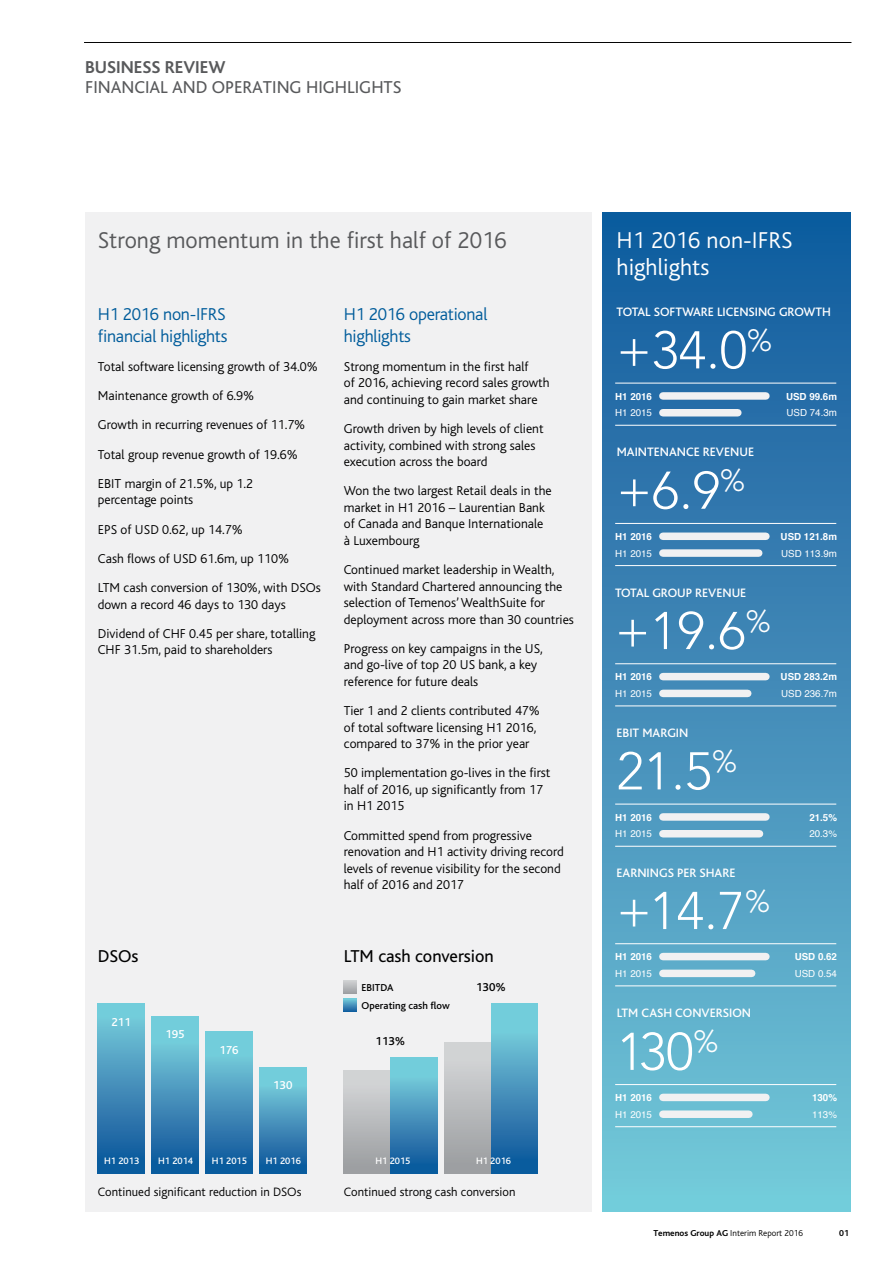
<style>
.page{position:relative;width:893px;height:1263px;background:#fff}
.page>*{position:absolute;margin:0;border:0;box-sizing:border-box;transform-origin:0 0}
.t1{font:300 52.5px "Avenir";color:#fff}
.t2{font:300 24px "Bliss";color:#58595b}
.t3{font:300 24px/27px "Bliss";color:#fff}
.t4{font:300 18px/21.6px "Bliss";letter-spacing:-.015em;color:#005c9b}
.t5{font:18px "Bliss";color:#58595b}
.t6{font:18px "Bliss";color:#000}
.t7{font:700 18px "Bliss";color:#58595b}
.t8{font:300 13.5px/16.5px "Bliss";color:#000}
.t9{font:500 12.75px "Bliss";color:#fff}
.t10{font:300 12.75px "Bliss";color:#000}
.t11{font:500 12px "Bliss";color:#fff}
.t12{font:500 12px "Bliss";color:#000}
.t13{font:500 10.5px "Bliss";color:#000}
.t14{font:700 9.75px "Helvetica";color:#fff}
.t15{font:9.75px "Helvetica";color:#fff}
.t16{font:500 9.75px "Bliss";color:#fff}
.t17{font:300 9px "Bliss";color:#000}
.t18{font:700 9px "Bliss";color:#000}
.s1{font-weight:700}
</style>
<div class="page">
<hr style="left:84px;top:42px;width:767px;height:1px;background:#000">
<div style="left:602px;top:213px;width:248px;height:999px;background:linear-gradient(to bottom,#11589c,#78c9da)"></div>
<hr style="left:615px;top:663px;width:221px;height:1px;background:#fff">
<hr style="left:615px;top:705px;width:221px;height:1px;background:#fff">
<div style="left:663px;top:673px;width:103px;height:7px;background:#f1f1f2"></div>
<div style="left:663px;top:690px;width:85px;height:7px;background:#f1f1f2"></div>
<hr style="left:615px;top:1084px;width:221px;height:1px;background:#fff">
<hr style="left:615px;top:1126px;width:221px;height:1px;background:#fff">
<div style="left:663px;top:1094px;width:103px;height:7px;background:#f1f1f2"></div>
<div style="left:663px;top:1110px;width:86px;height:8px;background:#f1f1f2"></div>
<hr style="left:615px;top:985px;width:221px;height:1px;background:#fff">
<hr style="left:615px;top:943px;width:221px;height:1px;background:#fff">
<div style="left:663px;top:953px;width:103px;height:7px;background:#f1f1f2"></div>
<div style="left:663px;top:970px;width:89px;height:7px;background:#f1f1f2"></div>
<hr style="left:615px;top:523px;width:221px;height:1px;background:#fff">
<hr style="left:615px;top:565px;width:221px;height:1px;background:#fff">
<div style="left:663px;top:532px;width:103px;height:8px;background:#f1f1f2"></div>
<div style="left:663px;top:549px;width:96px;height:8px;background:#f1f1f2"></div>
<hr style="left:615px;top:804px;width:221px;height:1px;background:#fff">
<hr style="left:615px;top:846px;width:221px;height:1px;background:#fff">
<div style="left:663px;top:813px;width:103px;height:8px;background:#f1f1f2"></div>
<div style="left:663px;top:830px;width:96px;height:7px;background:#f1f1f2"></div>
<div style="left:85px;top:213px;width:506px;height:999px;background:#f1f1f2"></div>
<hr style="left:615px;top:383px;width:221px;height:1px;background:#fff">
<hr style="left:615px;top:425px;width:221px;height:1px;background:#fff">
<div style="left:663px;top:392px;width:103px;height:8px;background:#f1f1f2"></div>
<div style="left:663px;top:409px;width:75px;height:7px;background:#f1f1f2"></div>
<div style="left:152px;top:1016px;width:46px;height:158px;background:linear-gradient(to bottom,#83dbe3,#0b5299)"></div>
<div style="left:98px;top:1003px;width:46px;height:171px;background:linear-gradient(to bottom,#7dd0dd,#074f97)"></div>
<div style="left:206px;top:1032px;width:46px;height:142px;background:linear-gradient(to bottom,#83dae2,#0b5299)"></div>
<div style="left:259px;top:1067px;width:47px;height:107px;background:linear-gradient(to bottom,#84dbe3,#0a5199)"></div>
<div style="left:344px;top:1071px;width:46px;height:103px;background:linear-gradient(to bottom,#d7d9da,#999c9f)"></div>
<div style="left:444px;top:1043px;width:47px;height:131px;background:linear-gradient(to bottom,#d7d9da,#999c9e)"></div>
<div style="left:390px;top:1057px;width:47px;height:117px;background:linear-gradient(to bottom,#83dbe3,#0a5198)"></div>
<div style="left:491px;top:1003px;width:47px;height:171px;background:linear-gradient(to bottom,#83dbe3,#0a5198)"></div>
<svg style="left:344px;top:980px;width:13px;height:31px"></svg>
<h3 class="t7" style="left:85px;top:58px;width:142px">BUSINESS REVIEW</h3>
<h3 class="t5" style="left:85px;top:77px;width:318px">FINANCIAL AND OPERATING HIGHLIGHTS</h3>
<h2 class="t2" style="left:98px;top:227px;width:411px">Strong momentum in the first half of 2016</h2>
<h2 class="t3" style="left:617px;top:227px;width:177px">H1 2016 non-IFRS highlights</h2>
<p class="t9" style="left:617px;top:305px;width:216px">TOTAL SOFTWARE LICENSING GROWTH</p>
<h1 class="t1" style="left:617px;top:319px;width:157px">+34.0<sup>%</sup></h1>
<p class="t14" style="left:615px;top:388px;width:38px">H1 2016</p>
<p class="t15" style="left:615px;top:405px;width:38px">H1 2015</p>
<h3 class="t4" style="left:344px;top:304px;width:145px">H1 2016 operational highlights</h3>
<p class="t8" style="left:344px;top:358px;width:207px">Strong momentum in the first half<br>of 2016, achieving record sales growth and continuing to gain market share</p>
<p class="t8" style="left:344px;top:421px;width:201px">Growth driven by high levels of client activity, combined with strong sales execution across the board</p>
<p class="t8" style="left:344px;top:483px;width:209px">Won the two largest Retail deals in the market in H1 2016 – Laurentian Bank of Canada and Banque Internationale à Luxembourg</p>
<p class="t8" style="left:344px;top:562px;width:232px">Continued market leadership in Wealth, with Standard Chartered announcing the selection of Temenos’ WealthSuite for deployment across more than 30 countries</p>
<p class="t8" style="left:344px;top:640px;width:201px">Progress on key campaigns in the US, and go-live of top 20 US bank, a key reference for future deals</p>
<p class="t8" style="left:344px;top:703px;width:198px">Tier 1 and 2 clients contributed 47% of total software licensing H1 2016, compared to 37% in the prior year</p>
<p class="t8" style="left:344px;top:765px;width:208px">50 implementation go-lives in the first half of 2016, up significantly from 17 in H1 2015</p>
<p class="t8" style="left:344px;top:827px;width:222px">Committed spend from progressive renovation and H1 activity driving record levels of revenue visibility for the second half of 2016 and 2017</p>
<h3 class="t4" style="left:98px;top:304px;width:131px">H1 2016 non-IFRS financial highlights</h3>
<p class="t8" style="left:98px;top:352px;width:221px;line-height:29.2px">Total software licensing growth of 34.0% Maintenance growth of 6.9%<br>Growth in recurring revenues of 11.7% Total group revenue growth of 19.6% EBIT margin of 21.5%, up 1.2</p>
<p class="t8" style="left:98px;top:485px;width:225px;line-height:29.2px">percentage points<br>EPS of USD 0.62, up 14.7%<br>Cash flows of USD 61.6m, up 110%<br>LTM cash conversion of 130%, with DSOs</p>
<p class="t8" style="left:98px;top:590px;width:219px;line-height:29.2px">down a record 46 days to 130 days<br>Dividend of CHF 0.45 per share, totalling</p>
<p class="t8" style="left:98px;top:642px;width:176px">CHF 31.5m, paid to shareholders</p>
<p class="t14" style="left:786px;top:388px;width:52px">USD 99.6m</p>
<p class="t15" style="left:787px;top:405px;width:52px">USD 74.3m</p>
<p class="t9" style="left:617px;top:445px;width:139px">MAINTENANCE REVENUE</p>
<h1 class="t1" style="left:617px;top:460px;width:130px">+6.9<sup>%</sup></h1>
<p class="t14" style="left:615px;top:529px;width:38px">H1 2016</p>
<p class="t15" style="left:615px;top:546px;width:38px">H1 2015</p>
<p class="t14" style="left:781px;top:529px;width:58px">USD 121.8m</p>
<p class="t15" style="left:781px;top:546px;width:57px">USD 113.9m</p>
<p class="t9" style="left:615px;top:586px;width:133px">TOTAL GROUP REVENUE</p>
<h1 class="t1" style="left:615px;top:600px;width:157px">+19.6<sup>%</sup></h1>
<p class="t14" style="left:615px;top:669px;width:38px">H1 2016</p>
<p class="t15" style="left:615px;top:686px;width:38px">H1 2015</p>
<p class="t14" style="left:781px;top:669px;width:58px">USD 283.2m</p>
<p class="t15" style="left:781px;top:686px;width:57px">USD 236.7m</p>
<p class="t9" style="left:617px;top:726px;width:73px">EBIT MARGIN</p>
<h1 class="t1" style="left:617px;top:740px;width:122px">21.5<sup>%</sup></h1>
<p class="t14" style="left:615px;top:809px;width:38px">H1 2016</p>
<p class="t15" style="left:615px;top:826px;width:38px">H1 2015</p>
<p class="t14" style="left:809px;top:809px;width:29px">21.5%</p>
<p class="t15" style="left:809px;top:826px;width:29px">20.3%</p>
<p class="t9" style="left:617px;top:866px;width:120px">EARNINGS PER SHARE</p>
<h1 class="t1" style="left:617px;top:880px;width:155px">+14.7<sup>%</sup></h1>
<p class="t14" style="left:615px;top:949px;width:38px">H1 2016</p>
<p class="t15" style="left:615px;top:966px;width:38px">H1 2015</p>
<h3 class="t6" style="left:344px;top:947px;width:151px">LTM cash conversion</h3>
<h3 class="t6" style="left:98px;top:947px;width:42px">DSOs</h3>
<p class="t14" style="left:795px;top:949px;width:44px">USD 0.62</p>
<p class="t15" style="left:795px;top:966px;width:44px">USD 0.54</p>
<p class="t11" style="left:112px;top:1015px;width:21px">211</p>
<p class="t11" style="left:165px;top:1028px;width:21px">195</p>
<p class="t11" style="left:219px;top:1043px;width:21px">176</p>
<p class="t11" style="left:273px;top:1079px;width:21px">130</p>
<p class="t16" style="left:104px;top:1156px;width:37px">H1 2013</p>
<p class="t16" style="left:158px;top:1156px;width:37px">H1 2014</p>
<p class="t16" style="left:212px;top:1156px;width:37px">H1 2015</p>
<p class="t16" style="left:266px;top:1156px;width:37px">H1 2016</p>
<p class="t10" style="left:98px;top:1185px;width:205px">Continued significant reduction in DSOs</p>
<p class="t13" style="left:362px;top:981px;width:34px">EBITDA</p>
<p class="t13" style="left:362px;top:1000px;width:90px">Operating cash flow</p>
<p class="t12" style="left:376px;top:1034px;width:31px">113%</p>
<p class="t12" style="left:476px;top:981px;width:31px">130%</p>
<p class="t16" style="left:375px;top:1156px;width:37px">H1 2015</p>
<p class="t16" style="left:476px;top:1156px;width:37px">H1 2016</p>
<p class="t10" style="left:344px;top:1185px;width:173px">Continued strong cash conversion</p>
<p class="t9" style="left:617px;top:1006px;width:136px">LTM CASH CONVERSION</p>
<h1 class="t1" style="left:617px;top:1021px;width:103px">130<sup>%</sup></h1>
<p class="t14" style="left:615px;top:1090px;width:38px">H1 2016</p>
<p class="t15" style="left:615px;top:1107px;width:38px">H1 2015</p>
<p class="t14" style="left:812px;top:1090px;width:26px">130%</p>
<p class="t15" style="left:812px;top:1107px;width:26px">113%</p>
<p class="t17" style="left:653px;top:1228px;width:151px"><span class="s1">Temenos Group AG</span> Interim Report 2016</p>
<p class="t18" style="left:839px;top:1228px;width:11px">01</p>
</div>
